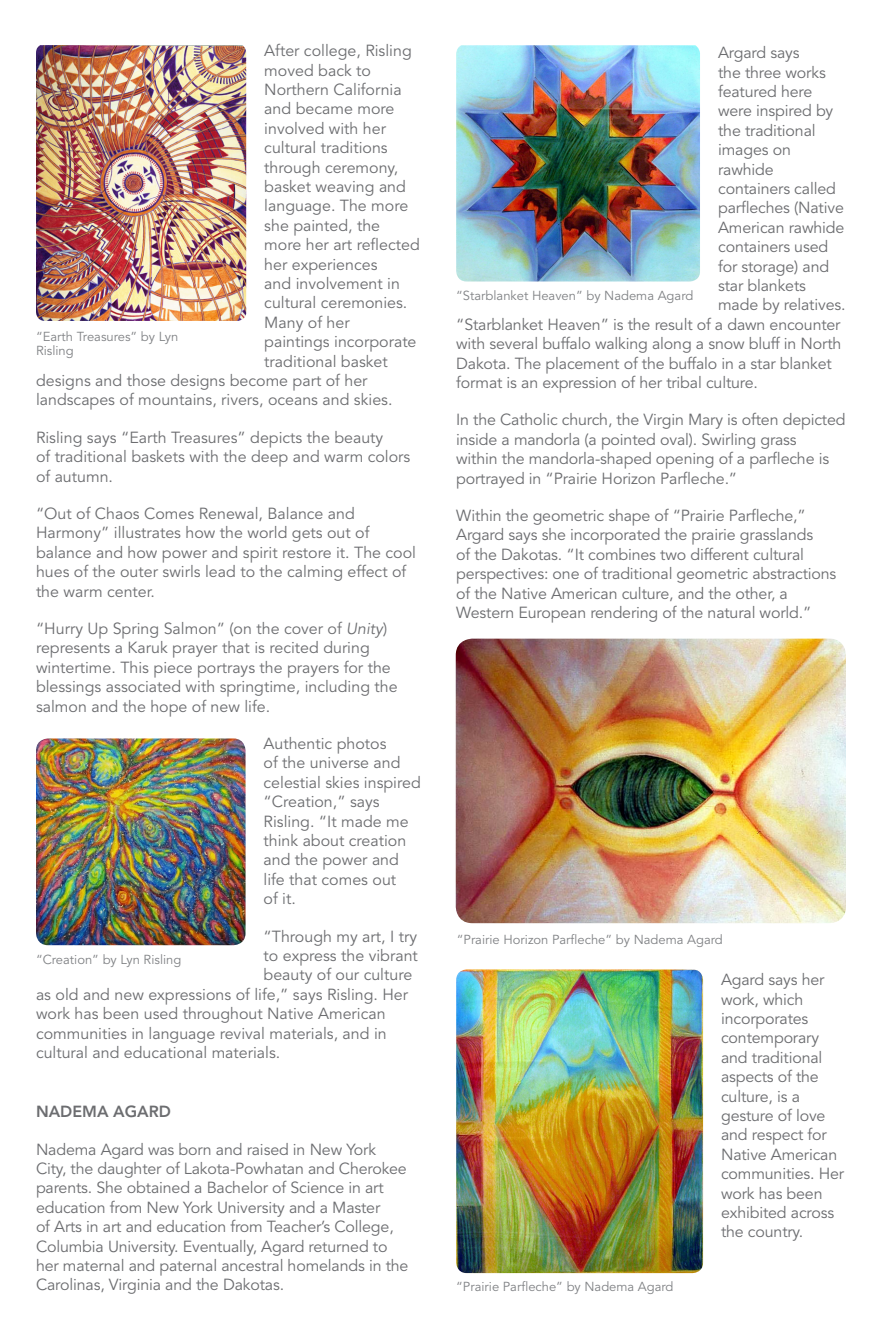
<style>
.page{position:relative;width:882px;height:1332px;background:#fff}
.page>*{position:absolute;margin:0;border:0;box-sizing:border-box;transform-origin:0 0}
.t1{font:16px/19.4px "Avenir";letter-spacing:-.01em;color:#6c6d70}
.t2{font:800 16px "Avenir";color:#6c6d70}
.t3{font:13px/14px "Avenir";color:#808285}
.s1{font-style:italic}
</style>
<div class="page">
<img style="left:456px;top:639px;width:390px;height:284px">
<img style="left:36px;top:738px;width:210px;height:207px">
<img style="left:36px;top:45px;width:210px;height:276px">
<img style="left:456px;top:45px;width:244px;height:237px">
<img style="left:456px;top:969px;width:247px;height:304px">
<p class="t1" style="left:264px;top:41px;width:149px">After college, Risling</p>
<p class="t1" style="left:264px;top:61px;width:108px">moved back to</p>
<p class="t1" style="left:264px;top:80px;width:139px">Northern California</p>
<p class="t1" style="left:264px;top:100px;width:132px">and became more</p>
<p class="t1" style="left:264px;top:119px;width:123px">involved with her</p>
<p class="t1" style="left:264px;top:138px;width:125px">cultural traditions</p>
<p class="t1" style="left:264px;top:158px;width:135px">through ceremony,</p>
<p class="t1" style="left:264px;top:177px;width:143px">basket weaving and</p>
<p class="t1" style="left:264px;top:197px;width:146px">language. The more</p>
<p class="t1" style="left:264px;top:216px;width:117px">she painted, the</p>
<p class="t1" style="left:264px;top:235px;width:157px">more her art reflected</p>
<p class="t1" style="left:264px;top:255px;width:115px">her experiences</p>
<p class="t1" style="left:264px;top:274px;width:137px">and involvement in</p>
<p class="t1" style="left:264px;top:294px;width:145px">cultural ceremonies.</p>
<p class="t1" style="left:264px;top:313px;width:87px">Many of her</p>
<p class="t1" style="left:264px;top:332px;width:154px">paintings incorporate</p>
<p class="t1" style="left:264px;top:352px;width:125px">traditional basket</p>
<p class="t1" style="left:36px;top:371px;width:333px">designs and those designs become part of her</p>
<p class="t1" style="left:36px;top:391px;width:358px">landscapes of mountains, rivers, oceans and skies.</p>
<p class="t1" style="left:36px;top:428px;width:376px">Risling says “Earth Treasures” depicts the beauty<br>of traditional baskets with the deep and warm colors of autumn.</p>
<p class="t1" style="left:36px;top:504px;width:382px">“Out of Chaos Comes Renewal, Balance and Harmony” illustrates how the world gets out of balance and how power and spirit restore it. The cool hues of the outer swirls lead to the calming effect of the warm center.</p>
<p class="t1" style="left:36px;top:619px;width:363px">“Hurry Up Spring Salmon” (on the cover of <span class="s1">Unity</span>) represents a Karuk prayer that is recited during wintertime. This piece portrays the prayers for the blessings associated with springtime, including the salmon and the hope of new life.</p>
<p class="t1" style="left:264px;top:734px;width:159px">Authentic photos<br>of the universe and celestial skies inspired “Creation,” says<br>Risling. “It made me think about creation and the power and life that comes out<br>of it.</p>
<p class="t1" style="left:264px;top:927px;width:155px">“Through my art, I try</p>
<p class="t1" style="left:264px;top:946px;width:156px">to express the vibrant</p>
<p class="t1" style="left:264px;top:966px;width:150px">beauty of our culture</p>
<p class="t1" style="left:36px;top:985px;width:374px">as old and new expressions of life,” says Risling. Her</p>
<p class="t1" style="left:36px;top:1004px;width:351px">work has been used throughout Native American</p>
<p class="t1" style="left:36px;top:1024px;width:352px">communities in language revival materials, and in</p>
<p class="t1" style="left:36px;top:1043px;width:246px">cultural and educational materials.</p>
<p class="t3" style="left:36px;top:330px;width:144px">“Earth Treasures” by Lyn<br>Risling</p>
<p class="t3" style="left:36px;top:953px;width:147px">“Creation” by Lyn Risling</p>
<p class="t2" style="left:36px;top:1102px;width:137px">NADEMA AGARD</p>
<p class="t1" style="left:36px;top:1140px;width:374px">Nadema Agard was born and raised in New York City, the daughter of Lakota-Powhatan and Cherokee parents. She obtained a Bachelor of Science in art education from New York University and a Master<br>of Arts in art and education from Teacher’s College, Columbia University. Eventually, Agard returned to her maternal and paternal ancestral homelands in the Carolinas, Virginia and the Dakotas.</p>
<p class="t1" style="left:718px;top:43px;width:83px">Argard says</p>
<p class="t1" style="left:718px;top:63px;width:109px">the three works</p>
<p class="t1" style="left:718px;top:82px;width:96px">featured here</p>
<p class="t1" style="left:718px;top:102px;width:117px">were inspired by</p>
<p class="t1" style="left:718px;top:121px;width:99px">the traditional</p>
<p class="t1" style="left:718px;top:140px;width:74px">images on</p>
<p class="t1" style="left:718px;top:160px;width:57px">rawhide</p>
<p class="t1" style="left:718px;top:179px;width:119px">containers called</p>
<p class="t1" style="left:718px;top:199px;width:127px">parfleches (Native</p>
<p class="t1" style="left:718px;top:218px;width:128px">American rawhide</p>
<p class="t1" style="left:718px;top:237px;width:112px">containers used</p>
<p class="t1" style="left:718px;top:257px;width:113px">for storage) and</p>
<p class="t1" style="left:718px;top:276px;width:89px">star blankets</p>
<p class="t1" style="left:718px;top:296px;width:129px">made by relatives.</p>
<p class="t1" style="left:456px;top:315px;width:386px">“Starblanket Heaven” is the result of a dawn encounter</p>
<p class="t1" style="left:456px;top:334px;width:387px">with several buffalo walking along a snow bluff in North</p>
<p class="t1" style="left:456px;top:354px;width:377px">Dakota. The placement of the buffalo in a star blanket</p>
<p class="t1" style="left:456px;top:373px;width:303px">format is an expression of her tribal culture.</p>
<p class="t1" style="left:456px;top:411px;width:391px">In the Catholic church, the Virgin Mary is often depicted inside a mandorla (a pointed oval). Swirling grass<br>within the mandorla-shaped opening of a parfleche is portrayed in “Prairie Horizon Parfleche.”</p>
<p class="t1" style="left:456px;top:506px;width:382px">Within the geometric shape of “Prairie Parfleche,” Argard says she incorporated the prairie grasslands<br>of the Dakotas. “It combines two different cultural perspectives: one of traditional geometric abstractions of the Native American culture, and the other, a Western European rendering of the natural world.”</p>
<p class="t3" style="left:456px;top:289px;width:239px">“Starblanket Heaven” by Nadema Agard</p>
<p class="t3" style="left:457px;top:933px;width:268px">“Prairie Horizon Parfleche” by Nadema Agard</p>
<p class="t3" style="left:456px;top:1280px;width:219px">“Prairie Parfleche” by Nadema Agard</p>
<p class="t1" style="left:721px;top:970px;width:125px">Agard says her work, which incorporates contemporary and traditional aspects of the culture, is a gesture of love and respect for<br>Native American communities. Her work has been exhibited across the country.</p>
</div>
